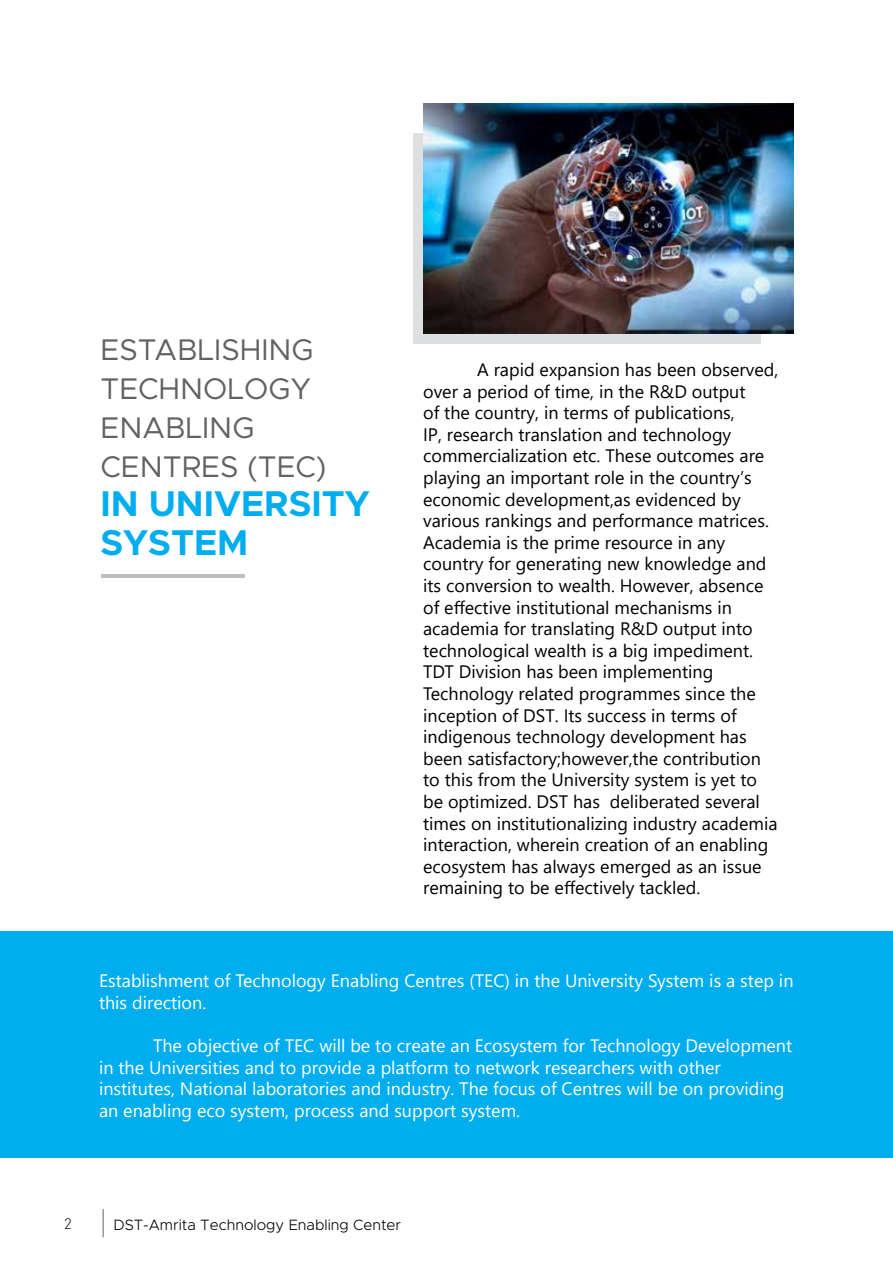
<style>
.page{position:relative;width:893px;height:1263px;background:#fff}
.page>*{position:absolute;margin:0;border:0;box-sizing:border-box;transform-origin:0 0}
.t1{font:700 36px/39px "Metropolis";color:#00aeef}
.t2{font:30px/39px "Metropolis";color:#616264}
.t3{font:18px/21.6px "Segoe UI";color:#000}
.t4{font:18px/21.6px "Segoe UI";color:#fff}
.t5{font:300 15px "Metropolis";color:#000}
.t6{font:300 15px "DIN";color:#000}
</style>
<div class="page">
<hr style="left:102px;top:1209px;width:2px;height:28px;background:#939598">
<div style="left:0;top:931px;width:893px;height:226px;background:#00aeef"></div>
<div style="left:413px;top:133px;width:347px;height:210px;background:#dedfe0"></div>
<img style="left:423px;top:104px;width:371px;height:229px">
<hr style="left:102px;top:575px;width:143px;height:3px;background:#bcbec0">
<h2 class="t2" style="left:101px;top:330px;width:228px">ESTABLISHING<br>TECHNOLOGY<br>ENABLING<br>CENTRES (TEC)</h2>
<h1 class="t1" style="left:101px;top:484px;width:271px">IN UNIVERSITY<br>SYSTEM</h1>
<p class="t3" style="left:423px;top:357px;width:357px;text-indent:54px">A rapid expansion has been observed, over a period of time, in the R&amp;D output<br>of the country, in terms of publications,<br>IP, research translation and technology commercialization etc. These outcomes are playing an important role in the country’s economic development,as evidenced by various rankings and performance matrices.<br>Academia is the prime resource in any country for generating new knowledge and its conversion to wealth. However, absence of effective institutional mechanisms in academia for translating R&amp;D output into technological wealth is a big impediment.<br>TDT Division has been implementing Technology related programmes since the inception of DST. Its success in terms of indigenous technology development has been satisfactory;however,the contribution to this from the University system is yet to be optimized. DST has deliberated several times on institutionalizing industry academia interaction, wherein creation of an enabling ecosystem has always emerged as an issue remaining to be effectively tackled.</p>
<p class="t4" style="left:99px;top:969px;width:696px">Establishment of Technology Enabling Centres (TEC) in the University System is a step in this direction.</p>
<p class="t4" style="left:99px;top:1033px;width:695px;text-indent:54px">The objective of TEC will be to create an Ecosystem for Technology Development in the Universities and to provide a platform to network researchers with other institutes, National laboratories and industry. The focus of Centres will be on providing an enabling eco system, process and support system.</p>
<p class="t6" style="left:64px;top:1214px;width:9px">2</p>
<p class="t5" style="left:113px;top:1215px;width:289px">DST-Amrita Technology Enabling Center</p>
</div>
